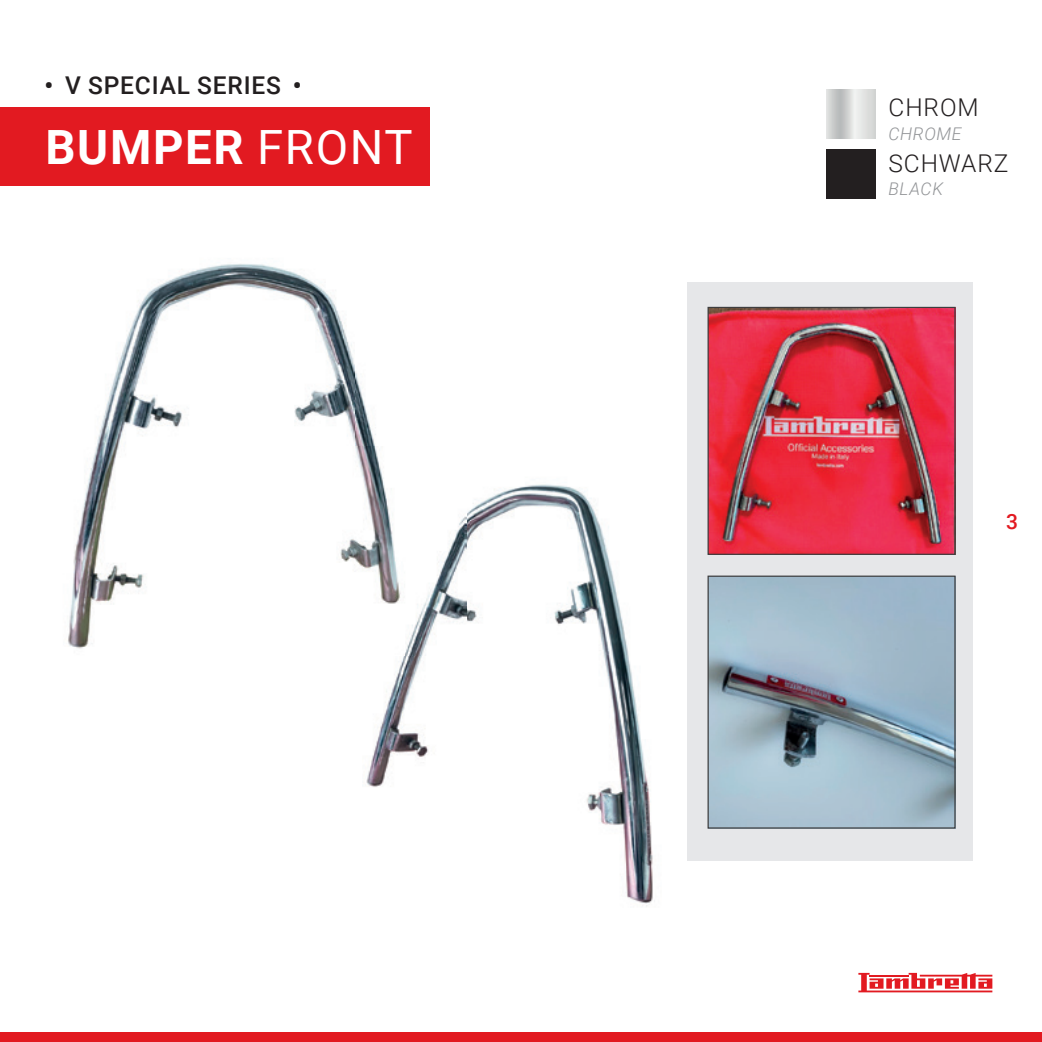
<style>
.page{position:relative;width:1042px;height:1042px;background:#fff}
.page>*{position:absolute;margin:0;border:0;box-sizing:border-box;transform-origin:0 0}
.t1{font:700 47.25px "Roboto";letter-spacing:.035em;color:#fff}
.t2{font:47.25px "Poppins";color:#fff}
.t3{font:300 25.38px "Poppins";letter-spacing:.03em;color:#231f20}
.t4{font:500 24.5px "Roboto";letter-spacing:.035em;color:#231f20}
.t5{font:300 24.5px "Roboto";letter-spacing:.035em;color:#231f20}
.t6{font:600 22.4px "Poppins";letter-spacing:.1em;color:#231f20}
.t7{font:500 21px "Roboto";color:#e21a21}
.t8{font:italic 300 17.5px "Poppins";letter-spacing:.03em;color:#939598}
.t9{font:italic 300 17.5px "Roboto";letter-spacing:.035em;color:#939598}
.t10{font:500 15.75px "Poppins";color:#ec2027}
.s1{font-weight:700}
.s2{font-family:"Futura Std";font-weight:500}
.s3{font-weight:400}
</style>
<div class="page">
<img style="left:466px;top:484px;width:187px;height:423px">
<img style="left:366px;top:655px;width:63px;height:132px">
<img style="left:68px;top:264px;width:287px;height:385px">
<img style="left:355px;top:371px;width:21px;height:75px">
<img style="left:342px;top:446px;width:124px;height:209px">
<div style="left:687px;top:283px;width:285px;height:578px;background:#e6e7e9"></div>
<img style="left:709px;top:309px;width:244px;height:244px">
<div style="left:707px;top:307px;width:248px;height:248px;border:1px solid #3e3e3f"></div>
<img style="left:709px;top:577px;width:244px;height:249px">
<div style="left:707px;top:575px;width:248px;height:253px;border:1px solid #3e3e3f"></div>
<div style="left:0;top:1032px;width:1042px;height:10px;background:#e21a21"></div>
<div style="left:0;top:107px;width:429px;height:79px;background:#e21a21"></div>
<div style="left:826px;top:149px;width:50px;height:49px;background:#231f20"></div>
<svg style="left:858px;top:973px;width:134px;height:19px"></svg>
<p class="t4" style="left:45px;top:68px;width:258px"><span class="s1">•</span> V SPECIAL SERIES <span class="s1">•</span></p>
<p class="t6" style="left:45px;top:73px;width:263px"><span class="s2">•</span> V SPECIAL SERIES <span class="s2">•</span></p>
<h1 class="t1" style="left:45px;top:114px;width:369px">BUMPER <span class="s3">FRONT</span></h1>
<h1 class="t2" style="left:310px;top:121px;width:39px">O</h1>
<p class="t3" style="left:889px;top:92px;width:110px">CHROME</p>
<p class="t8" style="left:889px;top:120px;width:90px">CROMATO</p>
<p class="t5" style="left:888px;top:90px;width:92px">CHROM</p>
<p class="t9" style="left:888px;top:121px;width:75px">CHROME</p>
<p class="t5" style="left:888px;top:146px;width:121px">SCHWARZ</p>
<p class="t9" style="left:888px;top:176px;width:56px">BLACK</p>
<p class="t3" style="left:887px;top:152px;width:80px">BLACK</p>
<p class="t8" style="left:891px;top:176px;width:47px">NERO</p>
<p class="t7" style="left:1006px;top:507px;width:13px">3</p>
<p class="t10" style="left:1009px;top:514px;width:11px">3</p>
</div>
